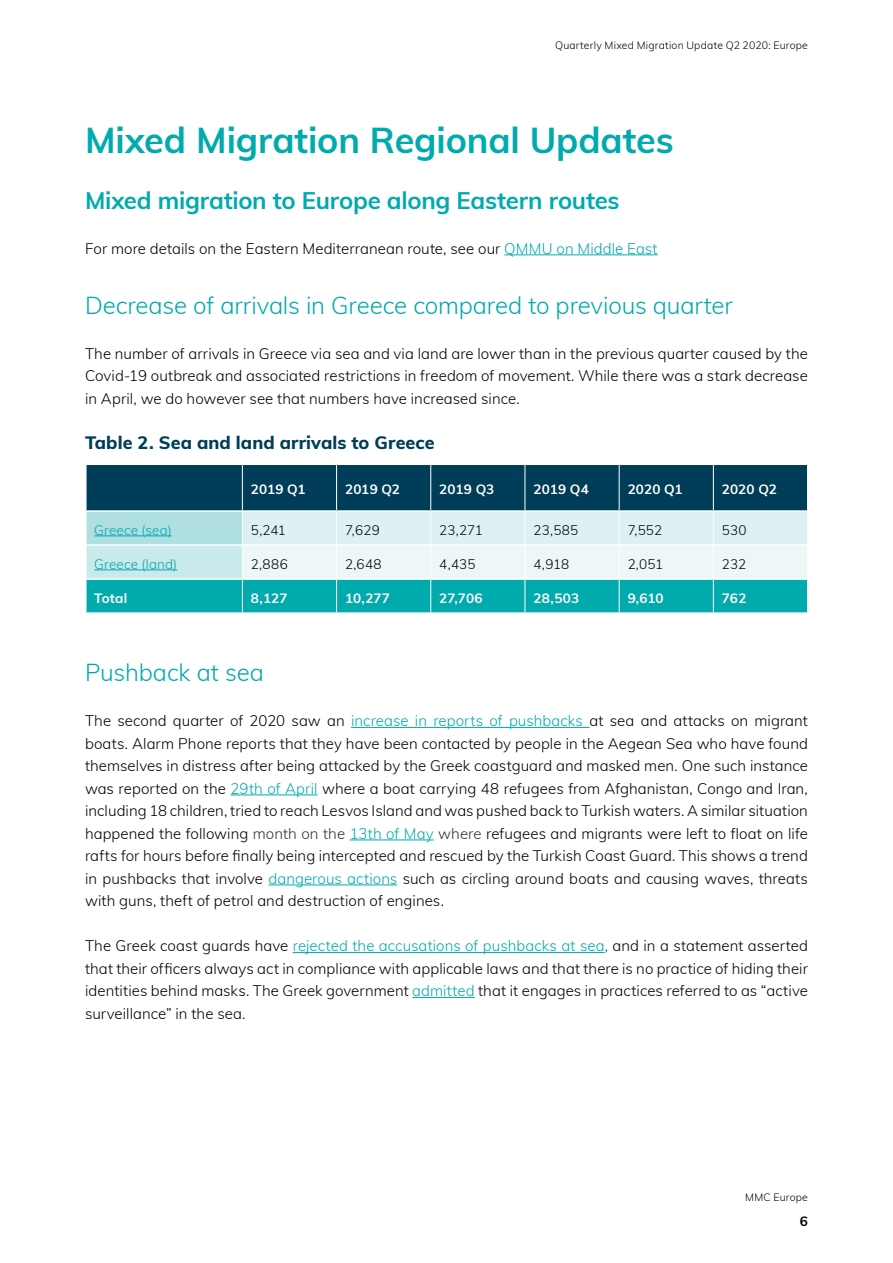
<style>
.page{position:relative;width:893px;height:1263px;background:#fff}
.page>*{position:absolute;margin:0;border:0;box-sizing:border-box;transform-origin:0 0}
.t1{font:700 36px "Muli";letter-spacing:-.005em;color:#00aaad}
.t2{font:300 24px "Muli";letter-spacing:-.01em;color:#00aaad}
.t3{font:700 24px "Muli";letter-spacing:-.01em;color:#00aaad}
.t4{font:800 18px "Muli";color:#003d58}
.t5{font:300 15px/22.5px "Muli";letter-spacing:.005em;color:#000;text-align:justify}
.t6{font:700 13.5px "Muli";letter-spacing:.01em;color:#fff}
.t7{font:300 13.5px "Muli";letter-spacing:.01em;color:#000}
.t8{font:300 13.5px "Muli";letter-spacing:.01em;color:#00aaad}
.t9{font:700 13.5px "Muli";color:#000}
.t10{font:300 10.5px "Muli";letter-spacing:.02em;color:#000}
.s1{color:#00aaad}
.s2{color:#333}
</style>
<div class="page">
<hr style="left:504px;top:254px;width:154px;height:1px;background:#00aaad">
<hr style="left:351px;top:727px;width:238px;height:1px;background:#00aaad">
<hr style="left:230px;top:794px;width:88px;height:1px;background:#00aaad">
<hr style="left:350px;top:839px;width:84px;height:1px;background:#00aaad">
<hr style="left:268px;top:884px;width:129px;height:1px;background:#00aaad">
<hr style="left:293px;top:952px;width:312px;height:1px;background:#00aaad">
<hr style="left:412px;top:997px;width:63px;height:1px;background:#00aaad">
<svg style="left:87px;top:465px;width:720px;height:147px;background:#63a7b1"></svg>
<hr style="left:85px;top:510px;width:157px;height:2px;background:#fff">
<hr style="left:242px;top:510px;width:95px;height:2px;background:#fff">
<hr style="left:337px;top:510px;width:94px;height:2px;background:#fff">
<hr style="left:431px;top:510px;width:94px;height:2px;background:#fff">
<hr style="left:525px;top:510px;width:94px;height:2px;background:#fff">
<hr style="left:619px;top:510px;width:94px;height:2px;background:#fff">
<hr style="left:713px;top:510px;width:94px;height:2px;background:#fff">
<hr style="left:85px;top:544px;width:157px;height:2px;background:#fff">
<hr style="left:242px;top:544px;width:95px;height:2px;background:#fff">
<hr style="left:337px;top:544px;width:94px;height:2px;background:#fff">
<hr style="left:431px;top:544px;width:94px;height:2px;background:#fff">
<hr style="left:525px;top:544px;width:94px;height:2px;background:#fff">
<hr style="left:619px;top:544px;width:94px;height:2px;background:#fff">
<hr style="left:713px;top:544px;width:94px;height:2px;background:#fff">
<hr style="left:85px;top:578px;width:157px;height:2px;background:#fff">
<hr style="left:242px;top:578px;width:95px;height:2px;background:#fff">
<hr style="left:337px;top:578px;width:94px;height:2px;background:#fff">
<hr style="left:431px;top:578px;width:94px;height:2px;background:#fff">
<hr style="left:525px;top:578px;width:94px;height:2px;background:#fff">
<hr style="left:619px;top:578px;width:94px;height:2px;background:#fff">
<hr style="left:713px;top:578px;width:94px;height:2px;background:#fff">
<hr style="left:242px;top:465px;width:1px;height:45px;background:#fff">
<hr style="left:336px;top:465px;width:1px;height:45px;background:#fff">
<hr style="left:430px;top:465px;width:1px;height:45px;background:#fff">
<hr style="left:525px;top:465px;width:1px;height:45px;background:#fff">
<hr style="left:619px;top:465px;width:1px;height:45px;background:#fff">
<hr style="left:713px;top:465px;width:1px;height:45px;background:#fff">
<hr style="left:242px;top:512px;width:1px;height:32px;background:#fff">
<hr style="left:336px;top:512px;width:1px;height:32px;background:#fff">
<hr style="left:430px;top:512px;width:1px;height:32px;background:#fff">
<hr style="left:525px;top:512px;width:1px;height:32px;background:#fff">
<hr style="left:619px;top:512px;width:1px;height:32px;background:#fff">
<hr style="left:713px;top:512px;width:1px;height:32px;background:#fff">
<hr style="left:242px;top:546px;width:1px;height:32px;background:#fff">
<hr style="left:336px;top:546px;width:1px;height:32px;background:#fff">
<hr style="left:430px;top:546px;width:1px;height:32px;background:#fff">
<hr style="left:525px;top:546px;width:1px;height:32px;background:#fff">
<hr style="left:619px;top:546px;width:1px;height:32px;background:#fff">
<hr style="left:713px;top:546px;width:1px;height:32px;background:#fff">
<hr style="left:242px;top:580px;width:1px;height:32px;background:#fff">
<hr style="left:336px;top:580px;width:1px;height:32px;background:#fff">
<hr style="left:430px;top:580px;width:1px;height:32px;background:#fff">
<hr style="left:525px;top:580px;width:1px;height:32px;background:#fff">
<hr style="left:619px;top:580px;width:1px;height:32px;background:#fff">
<hr style="left:713px;top:580px;width:1px;height:32px;background:#fff">
<hr style="left:94px;top:535px;width:78px;height:1px;background:#00aaad">
<hr style="left:94px;top:569px;width:83px;height:1px;background:#00aaad">
<p class="t10" style="left:555px;top:37px;width:254px">Quarterly Mixed Migration Update Q2 2020: Europe</p>
<h1 class="t1" style="left:85px;top:114px;width:590px">Mixed Migration Regional Updates</h1>
<h2 class="t3" style="left:85px;top:183px;width:536px">Mixed migration to Europe along Eastern routes</h2>
<p class="t5" style="left:85px;top:236px;width:574px">For more details on the Eastern Mediterranean route, see our <span class="s1">QMMU on Middle East</span></p>
<h2 class="t2" style="left:85px;top:288px;width:649px">Decrease of arrivals in Greece compared to previous quarter</h2>
<p class="t5" style="left:85px;top:341px;width:724px">The number of arrivals in Greece via sea and via land are lower than in the previous quarter caused by the Covid-19 outbreak and associated restrictions in freedom of movement. While there was a stark decrease in April, we do however see that numbers have increased since.</p>
<p class="t4" style="left:85px;top:429px;width:351px">Table 2. Sea and land arrivals to Greece</p>
<p class="t6" style="left:251px;top:480px;width:56px">2019 Q1</p>
<p class="t6" style="left:345px;top:480px;width:56px">2019 Q2</p>
<p class="t6" style="left:439px;top:480px;width:57px">2019 Q3</p>
<p class="t6" style="left:533px;top:480px;width:57px">2019 Q4</p>
<p class="t6" style="left:628px;top:480px;width:56px">2020 Q1</p>
<p class="t6" style="left:722px;top:480px;width:57px">2020 Q2</p>
<p class="t8" style="left:94px;top:520px;width:79px">Greece (sea)</p>
<p class="t7" style="left:251px;top:520px;width:37px">5,241</p>
<p class="t7" style="left:345px;top:520px;width:36px">7,629</p>
<p class="t7" style="left:439px;top:520px;width:45px">23,271</p>
<p class="t7" style="left:533px;top:520px;width:46px">23,585</p>
<p class="t7" style="left:628px;top:520px;width:36px">7,552</p>
<p class="t7" style="left:722px;top:520px;width:26px">530</p>
<p class="t8" style="left:94px;top:554px;width:84px">Greece (land)</p>
<p class="t7" style="left:251px;top:554px;width:38px">2,886</p>
<p class="t7" style="left:345px;top:554px;width:38px">2,648</p>
<p class="t7" style="left:439px;top:554px;width:38px">4,435</p>
<p class="t7" style="left:533px;top:554px;width:37px">4,918</p>
<p class="t7" style="left:628px;top:554px;width:37px">2,051</p>
<p class="t7" style="left:722px;top:554px;width:26px">232</p>
<p class="t6" style="left:94px;top:588px;width:34px">Total</p>
<p class="t6" style="left:251px;top:588px;width:38px">8,127</p>
<p class="t6" style="left:345px;top:588px;width:46px">10,277</p>
<p class="t6" style="left:439px;top:588px;width:45px">27,706</p>
<p class="t6" style="left:533px;top:588px;width:47px">28,503</p>
<p class="t6" style="left:628px;top:588px;width:38px">9,610</p>
<p class="t6" style="left:722px;top:588px;width:26px">762</p>
<h2 class="t2" style="left:85px;top:655px;width:181px">Pushback at sea</h2>
<p class="t5" style="left:85px;top:709px;width:724px">The second quarter of 2020 saw an <span class="s1">increase in reports of pushbacks</span> at sea and attacks on migrant boats. Alarm Phone reports that they have been contacted by people in the Aegean Sea who have found themselves in distress after being attacked by the Greek coastguard and masked men. One such instance was reported on the <span class="s1">29th of April</span> where a boat carrying 48 refugees from Afghanistan, Congo and Iran, including 18 children, tried to reach Lesvos Island and was pushed back to Turkish waters. A similar situation happened the following <span class="s2">month on the</span> <span class="s1">13th of May</span> <span class="s2">where</span> refugees and migrants were left to float on life rafts for hours before finally being intercepted and rescued by the Turkish Coast Guard. This shows a trend in pushbacks that involve <span class="s1">dangerous actions</span> such as circling around boats and causing waves, threats with guns, theft of petrol and destruction of engines.</p>
<p class="t5" style="left:85px;top:934px;width:724px">The Greek coast guards have <span class="s1">rejected the accusations of pushbacks at sea</span><span class="s2">,</span> and in a statement asserted that their officers always act in compliance with applicable laws and that there is no practice of hiding their identities behind masks. The Greek government <span class="s1">admitted</span> that it engages in practices referred to as “active surveillance” in the sea.</p>
<p class="t10" style="left:745px;top:1190px;width:64px">MMC Europe</p>
<p class="t9" style="left:800px;top:1211px;width:10px">6</p>
</div>
